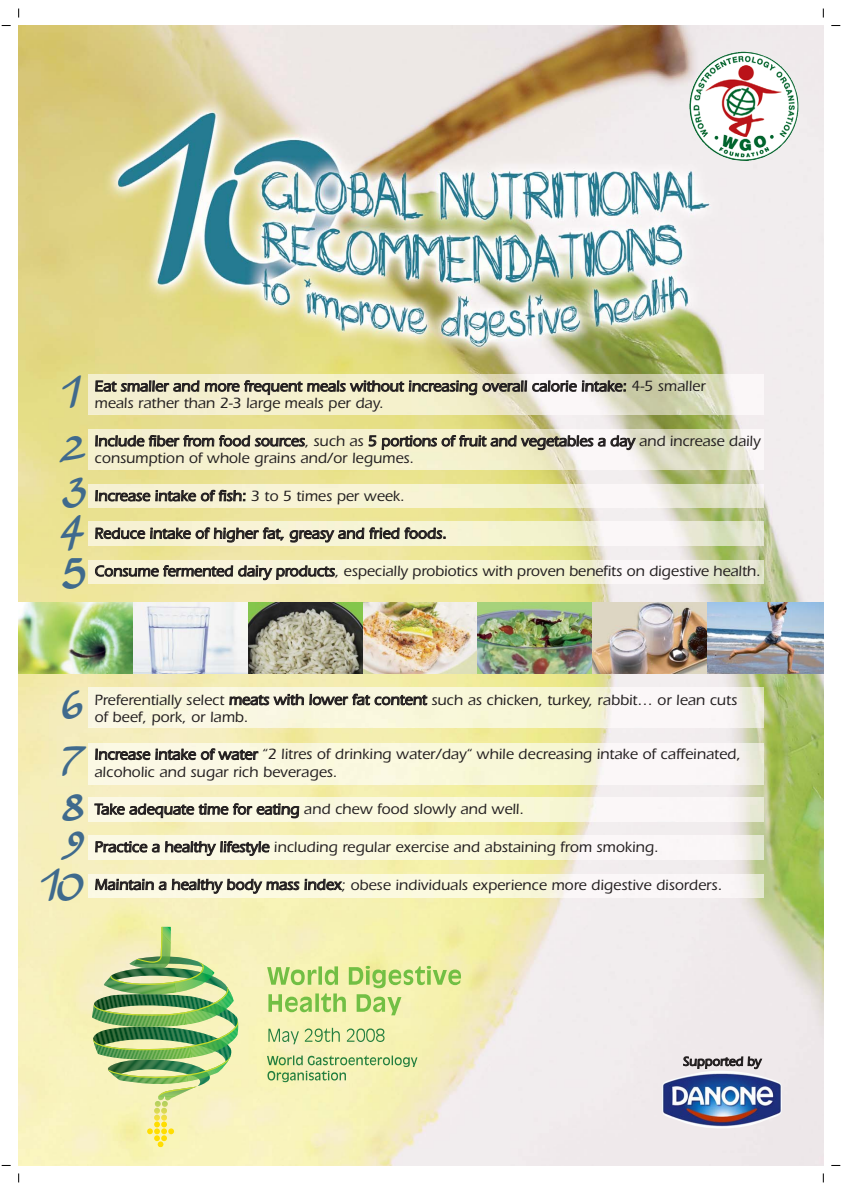
<style>
.page{position:relative;width:842px;height:1191px;background:#fff}
.page>*{position:absolute;margin:0;border:0;box-sizing:border-box;transform-origin:0 0}
.t1{font:35.5px/39.6px "Lush";color:#3f6a8d}
.t2{font:500 15.4px/17.2px "Itc Eras";color:#231f20}
.t3{font:500 13px "Itc Eras";color:#231f20}
</style>
<div class="page">
<img style="left:19px;top:26px;width:804px;height:1139px">
<img style="left:718px;top:52px;width:80px;height:109px">
<img style="left:92px;top:927px;width:150px;height:220px">
<svg style="left:267px;top:966px;width:194px;height:49px;background:#d0e392"></svg>
<svg style="left:268px;top:1028px;width:117px;height:16px;background:#c8d89c"></svg>
<svg style="left:267px;top:1056px;width:150px;height:26px;background:#cbda9c"></svg>
<img style="left:661px;top:1070px;width:122px;height:61px">
<img style="left:88px;top:375px;width:675px;height:40px">
<img style="left:88px;top:429px;width:675px;height:40px">
<img style="left:88px;top:484px;width:675px;height:24px">
<img style="left:88px;top:522px;width:675px;height:23px">
<img style="left:88px;top:560px;width:675px;height:24px">
<img style="left:88px;top:688px;width:675px;height:40px">
<img style="left:88px;top:744px;width:675px;height:40px">
<img style="left:88px;top:798px;width:675px;height:23px">
<img style="left:88px;top:836px;width:675px;height:23px">
<img style="left:88px;top:874px;width:675px;height:24px">
<img style="left:19px;top:603px;width:804px;height:70px">
<h1 class="t1" style="left:62px;top:368px;width:18px;line-height:52.6px">1<br>2</h1>
<h1 class="t1" style="left:62px;top:474px;width:22px">3</h1>
<h1 class="t1" style="left:62px;top:516px;width:20px">4</h1>
<h1 class="t1" style="left:62px;top:555px;width:22px">5</h1>
<p class="t2" style="left:94px;top:379px;width:613px">Eat smaller and more frequent meals without increasing overall calorie intake: 4-5 smaller meals rather than 2-3 large meals per day.</p>
<p class="t2" style="left:94px;top:434px;width:668px">Include fiber from food sources, such as 5 portions of fruit and vegetables a day and increase daily consumption of whole grains and/or legumes.</p>
<p class="t2" style="left:94px;top:488px;width:312px">Increase intake of fish: 3 to 5 times per week.</p>
<p class="t2" style="left:94px;top:526px;width:354px">Reduce intake of higher fat, greasy and fried foods.</p>
<p class="t2" style="left:94px;top:564px;width:668px">Consume fermented dairy products, especially probiotics with proven benefits on digestive health.</p>
<h1 class="t1" style="left:62px;top:677px;width:22px;line-height:56.7px">6<br>7</h1>
<h1 class="t1" style="left:41px;top:788px;width:43px;text-align:right">8<br>9<br>10</h1>
<p class="t2" style="left:94px;top:692px;width:644px">Preferentially select meats with lower fat content such as chicken, turkey, rabbit… or lean cuts of beef, pork, or lamb.</p>
<p class="t2" style="left:94px;top:747px;width:648px">Increase intake of water “2 litres of drinking water/day“ while decreasing intake of caffeinated, alcoholic and sugar rich beverages.</p>
<p class="t2" style="left:94px;top:802px;width:431px">Take adequate time for eating and chew food slowly and well.</p>
<p class="t2" style="left:94px;top:839px;width:566px">Practice a healthy lifestyle including regular exercise and abstaining from smoking.</p>
<p class="t2" style="left:94px;top:877px;width:629px">Maintain a healthy body mass index; obese individuals experience more digestive disorders.</p>
<p class="t3" style="left:683px;top:1056px;width:80px">Supported by</p>
</div>
